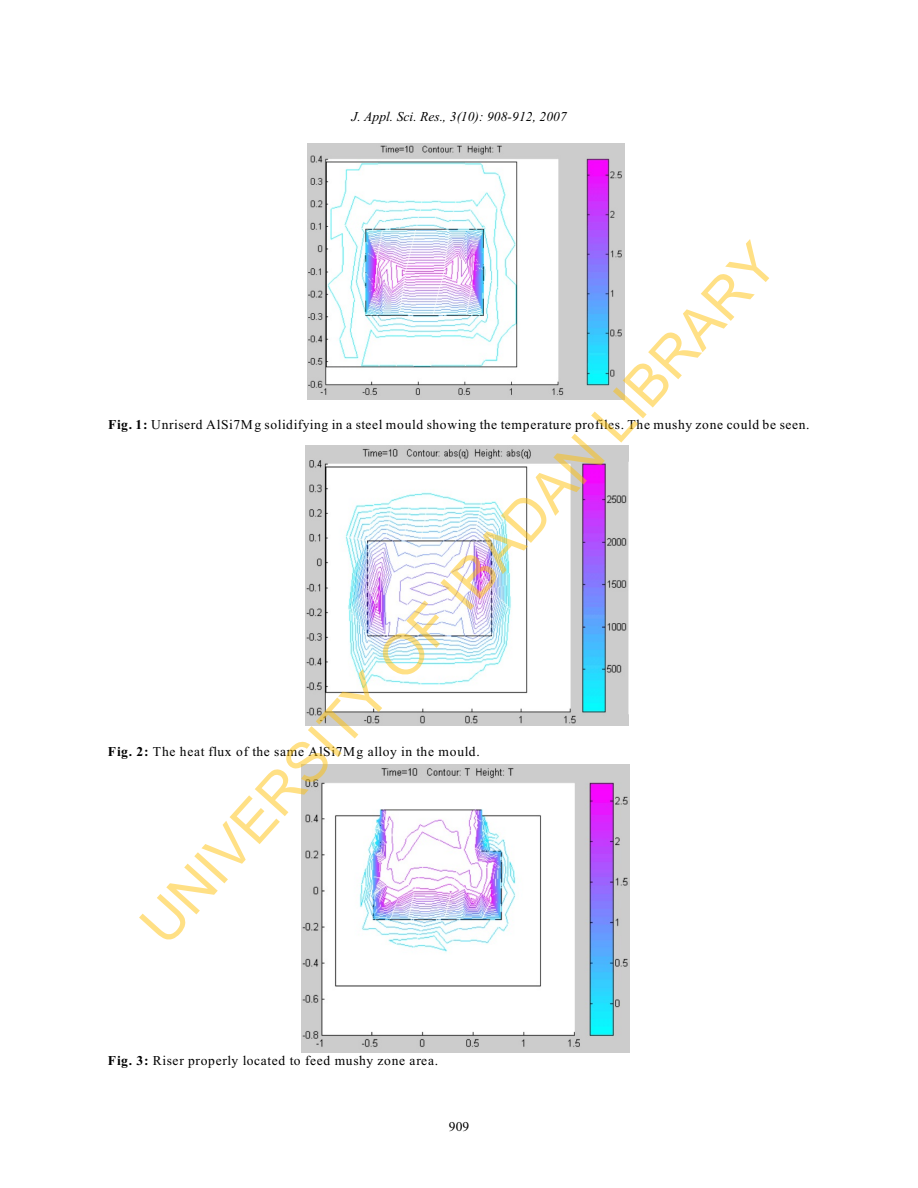
<style>
.page{position:relative;width:918px;height:1188px;background:#fff}
.page>*{position:absolute;margin:0;border:0;box-sizing:border-box;transform-origin:0 0}
.t1{font:56.55px "Arial";color:rgb(255 191 0/.48)}
.t2{font:13.5px "Times New Roman";letter-spacing:.045em;color:#000}
.t3{font:italic 13.5px "Times New Roman";letter-spacing:.005em;color:#000}
.s1{font-weight:700}
</style>
<div class="page">
<img style="left:307px;top:143px;width:317px;height:257px">
<img style="left:305px;top:445px;width:323px;height:281px">
<img style="left:301px;top:764px;width:328px;height:288px">
<p class="t3" style="left:351px;top:111px;width:217px">J. Appl. Sci. Res., 3(10): 908-912, 2007</p>
<h1 class="t1" style="left:124px;top:910px;width:919px;rotate:-48deg">UNIVERSITY OF IBADAN LIBRARY</h1>
<p class="t2" style="left:108px;top:420px;width:703px"><span class="s1">Fig. 1:</span> Unriserd AlSi7Mg solidifying in a steel mould showing the temperature profiles. The mushy zone could be seen.</p>
<p class="t2" style="left:108px;top:747px;width:373px"><span class="s1">Fig. 2:</span> The heat flux of the same AlSi7Mg alloy in the mould.</p>
<p class="t2" style="left:108px;top:1056px;width:332px"><span class="s1">Fig. 3:</span> Riser properly located to feed mushy zone area.</p>
<p class="t2" style="left:449px;top:1122px;width:22px">909</p>
</div>
